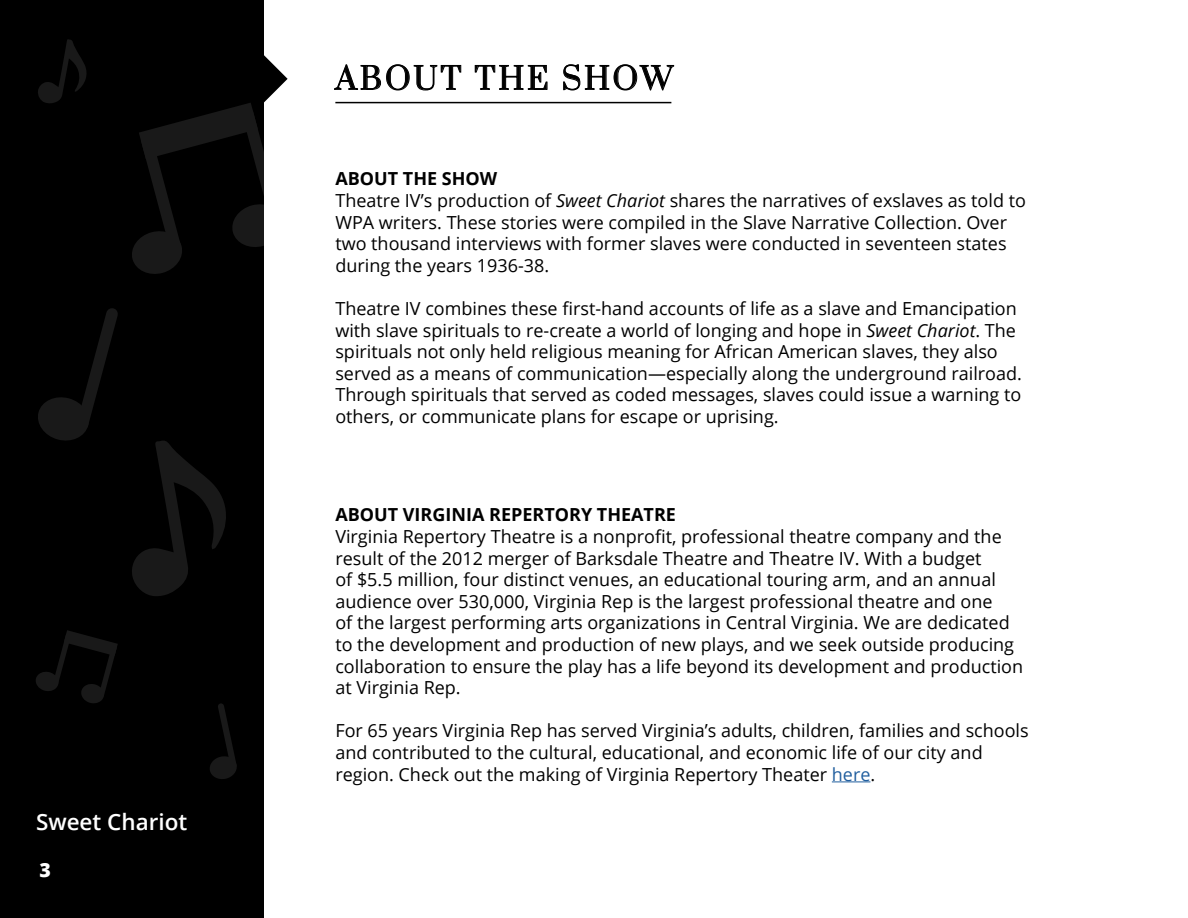
<style>
.page{position:relative;width:1188px;height:918px;background:#fff}
.page>*{position:absolute;margin:0;border:0;box-sizing:border-box;transform-origin:0 0}
.t1{font:30px "Prata";letter-spacing:.1em;color:#000}
.t2{font:600 22.5px "Open Sans";color:#fff}
.t3{font:800 19.5px "Open Sans";color:#fff}
.t4{font:18px/21.6px "Open Sans";color:#000}
.t5{font:700 18px "Open Sans";color:#000}
.s1{font-weight:700}
.s2{font-style:italic}
.s3{color:#215e9e}
</style>
<div class="page">
<div style="left:0;top:0;width:264px;height:918px;background:#000"></div>
<svg style="left:334px;top:64px;width:128px;height:27px"></svg>
<svg style="left:475px;top:65px;width:73px;height:25px"></svg>
<svg style="left:563px;top:64px;width:111px;height:27px"></svg>
<hr style="left:335px;top:102px;width:336px;height:1px;background:#000">
<svg style="left:210px;top:703px;width:27px;height:76px"></svg>
<svg style="left:36px;top:630px;width:82px;height:73px"></svg>
<svg style="left:38px;top:308px;width:188px;height:288px"></svg>
<svg style="left:38px;top:39px;width:49px;height:64px"></svg>
<hr style="left:832px;top:781px;width:38px;height:1px;background:#215e9e">
<svg style="left:132px;top:55px;width:156px;height:219px"></svg>
<p class="t2" style="left:36px;top:807px;width:153px">Sweet Chariot</p>
<p class="t3" style="left:40px;top:855px;width:13px">3</p>
<h1 class="t1" style="left:335px;top:60px;width:339px">ABOUT THE SHOW</h1>
<p class="t4" style="left:335px;top:168px;width:692px"><span class="s1">ABOUT THE SHOW<br></span>Theatre IV’s production of <span class="s2">Sweet Chariot</span> shares the narratives of exslaves as told to WPA writers. These stories were compiled in the Slave Narrative Collection. Over two thousand interviews with former slaves were conducted in seventeen states during the years 1936-38.</p>
<p class="t4" style="left:335px;top:297px;width:688px">Theatre IV combines these first-hand accounts of life as a slave and Emancipation with slave spirituals to re-create a world of longing and hope in <span class="s2">Sweet Chariot</span>. The spirituals not only held religious meaning for African American slaves, they also served as a means of communication—especially along the underground railroad.<br>Through spirituals that served as coded messages, slaves could issue a warning to others, or communicate plans for escape or uprising.</p>
<p class="t5" style="left:335px;top:502px;width:342px">ABOUT VIRGINIA REPERTORY THEATRE</p>
<p class="t4" style="left:335px;top:525px;width:689px">Virginia Repertory Theatre is a nonprofit, professional theatre company and the result of the 2012 merger of Barksdale Theatre and Theatre IV. With a budget<br>of $5.5 million, four distinct venues, an educational touring arm, and an annual audience over 530,000, Virginia Rep is the largest professional theatre and one<br>of the largest performing arts organizations in Central Virginia. We are dedicated to the development and production of new plays, and we seek outside producing collaboration to ensure the play has a life beyond its development and production at Virginia Rep.</p>
<p class="t4" style="left:335px;top:720px;width:695px">For 65 years Virginia Rep has served Virginia’s adults, children, families and schools and contributed to the cultural, educational, and economic life of our city and region. Check out the making of Virginia Repertory Theater <span class="s3">here</span>.</p>
</div>
